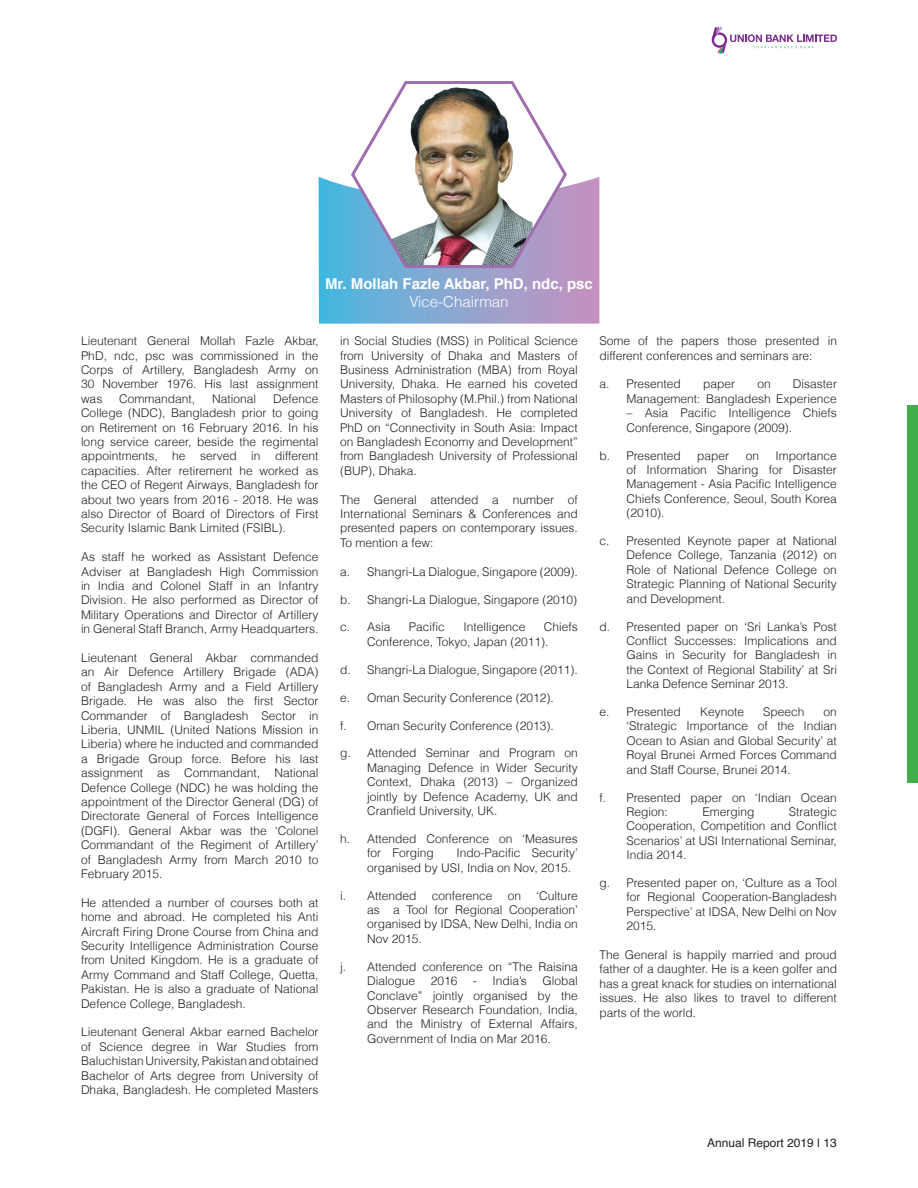
<style>
.page{position:relative;width:918px;height:1188px;background:#fff}
.page>*{position:absolute;margin:0;border:0;box-sizing:border-box;transform-origin:0 0}
.t1{font:700 15px "Helvetica";color:#fff}
.t2{font:300 15px "Helvetica";color:#fff}
.t3{font:300 12px/14.4px "Helvetica";color:#231f20;text-align:justify}
.t4{font:12px "Helvetica";color:#231f20}
</style>
<div class="page">
<div style="left:907px;top:405px;width:11px;height:378px;background:#40ae49"></div>
<svg style="left:712px;top:26px;width:125px;height:28px"></svg>
<img style="left:319px;top:81px;width:280px;height:243px">
<p class="t1" style="left:325px;top:272px;width:269px">Mr. Mollah Fazle Akbar, PhD, ndc, psc</p>
<p class="t2" style="left:409px;top:293px;width:101px">Vice-Chairman</p>
<p class="t3" style="left:81px;top:334px;width:239px">Lieutenant General Mollah Fazle Akbar, PhD, ndc, psc was commissioned in the Corps of Artillery, Bangladesh Army on 30 November 1976. His last assignment was</p>
<p class="t3" style="left:119px;top:391px;width:78px">Commandant,</p>
<p class="t3" style="left:212px;top:391px;width:46px">National</p>
<p class="t3" style="left:81px;top:391px;width:239px;text-indent:192px">Defence College (NDC), Bangladesh prior to going on Retirement on 16 February 2016. In his long service career, beside the regimental appointments, he served in different capacities. After retirement he worked as the CEO of Regent Airways, Bangladesh for about two years from 2016 - 2018. He was also Director of Board of Directors of First Security Islamic Bank Limited (FSIBL).</p>
<p class="t3" style="left:81px;top:550px;width:239px">As staff he worked as Assistant Defence Adviser at Bangladesh High Commission in India and Colonel Staff in an Infantry Division. He also performed as Director of Military Operations and Director of Artillery in General Staff Branch, Army Headquarters.</p>
<p class="t3" style="left:81px;top:650px;width:239px">Lieutenant General Akbar commanded an Air Defence Artillery Brigade (ADA) of Bangladesh Army and a Field Artillery Brigade. He was also the first Sector Commander of Bangladesh Sector in Liberia, UNMIL (United Nations Mission in Liberia) where he inducted and commanded a Brigade Group force. Before his last assignment as Commandant, National Defence College (NDC) he was holding the appointment of the Director General (DG) of Directorate General of Forces Intelligence (DGFI). General Akbar was the ‘Colonel Commandant of the Regiment of Artillery’ of Bangladesh Army from March 2010 to February 2015.</p>
<p class="t3" style="left:81px;top:895px;width:239px">He attended a number of courses both at home and abroad. He completed his Anti Aircraft Firing Drone Course from China and Security Intelligence Administration Course from United Kingdom. He is a graduate of Army Command and Staff College, Quetta, Pakistan. He is also a graduate of National Defence College, Bangladesh.</p>
<p class="t3" style="left:81px;top:1025px;width:239px">Lieutenant General Akbar earned Bachelor of Science degree in War Studies from Baluchistan University, Pakistan and obtained Bachelor of Arts degree from University of Dhaka, Bangladesh. He completed Masters</p>
<p class="t3" style="left:340px;top:334px;width:239px">in Social Studies (MSS) in Political Science from University of Dhaka and Masters of Business Administration (MBA) from Royal University, Dhaka. He earned his coveted Masters of Philosophy (M.Phil.) from National University of Bangladesh. He completed PhD on “Connectivity in South Asia: Impact on Bangladesh Economy and Development” from Bangladesh University of Professional (BUP), Dhaka.</p>
<p class="t3" style="left:340px;top:492px;width:239px">The General attended a number of International Seminars &amp; Conferences and presented papers on contemporary issues.<br>To mention a few:</p>
<p class="t3" style="left:340px;top:564px;width:239px">a. Shangri-La Dialogue, Singapore (2009).</p>
<p class="t3" style="left:340px;top:592px;width:238px">b. Shangri-La Dialogue, Singapore (2010)</p>
<p class="t3" style="left:340px;top:620px;width:52px">c. Asia</p>
<p class="t3" style="left:409px;top:620px;width:38px">Pacific</p>
<p class="t3" style="left:463px;top:620px;width:64px">Intelligence</p>
<p class="t3" style="left:367px;top:620px;width:212px;text-indent:177px">Chiefs<br>Conference, Tokyo, Japan (2011).</p>
<p class="t3" style="left:340px;top:662px;width:239px">d. Shangri-La Dialogue, Singapore (2011).</p>
<p class="t3" style="left:340px;top:690px;width:215px">e. Oman Security Conference (2012).</p>
<p class="t3" style="left:340px;top:718px;width:215px">f. Oman Security Conference (2013).</p>
<p class="t3" style="left:367px;top:746px;width:212px;text-indent:-27px">g. Attended Seminar and Program on Managing Defence in Wider Security Context, Dhaka (2013) – Organized jointly by Defence Academy, UK and Cranfield University, UK.</p>
<p class="t3" style="left:367px;top:831px;width:212px;text-indent:-27px">h. Attended Conference on ‘Measures for Forging</p>
<p class="t3" style="left:367px;top:846px;width:212px;text-indent:89px">Indo-Pacific Security’ organised by USI, India on Nov, 2015.</p>
<p class="t3" style="left:340px;top:888px;width:78px">i. Attended</p>
<p class="t3" style="left:432px;top:888px;width:62px">conference</p>
<p class="t3" style="left:508px;top:888px;width:15px">on</p>
<p class="t3" style="left:367px;top:888px;width:212px;text-indent:169px">‘Culture as a Tool for Regional Cooperation’ organised by IDSA, New Delhi, India on Nov 2015.</p>
<p class="t3" style="left:367px;top:959px;width:212px;text-indent:-27px">j. Attended conference on “The Raisina<br>Dialogue</p>
<p class="t3" style="left:367px;top:974px;width:212px;text-indent:175px">Global Conclave” jointly organised by the Observer Research Foundation, India, and the Ministry of External Affairs, Government of India on Mar 2016.</p>
<p class="t3" style="left:431px;top:974px;width:28px">2016</p>
<p class="t3" style="left:473px;top:974px;width:55px">- India’s</p>
<p class="t3" style="left:599px;top:334px;width:239px">Some of the papers those presented in different conferences and seminars are:</p>
<p class="t3" style="left:599px;top:377px;width:83px">a. Presented</p>
<p class="t3" style="left:703px;top:377px;width:34px">paper</p>
<p class="t3" style="left:757px;top:377px;width:15px">on</p>
<p class="t3" style="left:626px;top:377px;width:212px;text-align:right">Disaster<br>Management: Bangladesh Experience</p>
<p class="t3" style="left:626px;top:406px;width:212px">– Asia Pacific Intelligence Chiefs<br>Conference, Singapore (2009).</p>
<p class="t3" style="left:599px;top:448px;width:83px">b. Presented</p>
<p class="t3" style="left:697px;top:448px;width:34px">paper</p>
<p class="t3" style="left:746px;top:448px;width:15px">on</p>
<p class="t3" style="left:626px;top:448px;width:212px;text-indent:149px">Importance of Information Sharing for Disaster Management - Asia Pacific Intelligence Chiefs Conference, Seoul, South Korea (2010).</p>
<p class="t3" style="left:626px;top:533px;width:212px;text-indent:-27px">c. Presented Keynote paper at National Defence College, Tanzania (2012) on Role of National Defence College on Strategic Planning of National Security and Development.</p>
<p class="t3" style="left:626px;top:619px;width:212px;text-indent:-27px">d. Presented paper on ‘Sri Lanka’s Post Conflict Successes: Implications and Gains in Security for Bangladesh in the Context of Regional Stability’ at Sri Lanka Defence Seminar 2013.</p>
<p class="t3" style="left:599px;top:704px;width:83px">e. Presented</p>
<p class="t3" style="left:700px;top:704px;width:46px">Keynote</p>
<p class="t3" style="left:763px;top:704px;width:43px">Speech</p>
<p class="t3" style="left:626px;top:704px;width:212px;text-indent:197px">on ‘Strategic Importance of the Indian Ocean to Asian and Global Security’ at Royal Brunei Armed Forces Command and Staff Course, Brunei 2014.</p>
<p class="t3" style="left:626px;top:790px;width:212px;text-indent:-27px">f. Presented paper on ‘Indian Ocean<br>Region:</p>
<p class="t3" style="left:626px;top:804px;width:212px;text-indent:163px">Strategic Cooperation, Competition and Conflict Scenarios’ at USI International Seminar, India 2014.</p>
<p class="t3" style="left:626px;top:875px;width:212px;text-indent:-27px">g. Presented paper on, ‘Culture as a Tool for Regional Cooperation-Bangladesh Perspective’ at IDSA, New Delhi on Nov 2015.</p>
<p class="t3" style="left:599px;top:947px;width:239px">The General is happily married and proud father of a daughter. He is a keen golfer and has a great knack for studies on international issues. He also likes to travel to different parts of the world.</p>
<p class="t3" style="left:702px;top:804px;width:53px">Emerging</p>
<p class="t4" style="left:707px;top:1133px;width:131px">Annual Report 2019 | 13</p>
</div>
